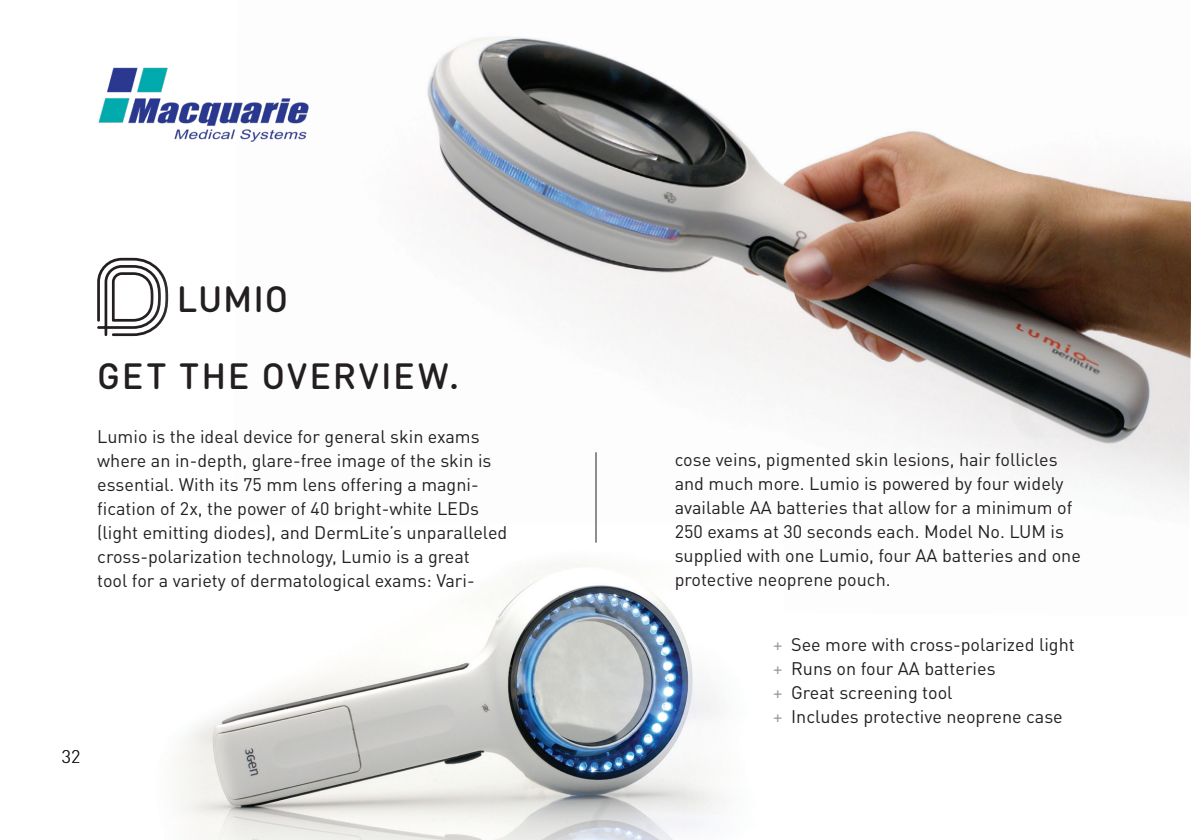
<style>
.page{position:relative;width:1191px;height:840px;background:#fff}
.page>*{position:absolute;margin:0;border:0;box-sizing:border-box;transform-origin:0 0}
.t1{font:500 36px "DIN Round OT";letter-spacing:.05em;color:#231f20}
.t2{font:18px/24px "DINOT";color:#231f20}
.t3{font:300 18px "DINOT";color:#231f20}
.s1{color:#939598}
</style>
<div class="page">
<img style="left:427px;top:36px;width:764px;height:488px">
<img style="left:178px;top:524px;width:548px;height:315px">
<hr style="left:595px;top:452px;width:1px;height:90px;background:#231f20">
<svg style="left:97px;top:258px;width:42px;height:78px"></svg>
<img style="left:98px;top:67px;width:211px;height:75px">
<p class="t1" style="left:177px;top:275px;width:113px">LUMIO</p>
<p class="t1" style="left:97px;top:353px;width:363px">GET THE OVERVIEW.</p>
<p class="t2" style="left:97px;top:424px;width:412px">Lumio is the ideal device for general skin exams where an in-depth, glare-free image of the skin is essential. With its 75 mm lens offering a magni&shy;fication of 2x, the power of 40 bright-white LEDs (light emitting diodes), and DermLite’s unparalleled cross-polarization technology, Lumio is a great<br>tool for a variety of dermatological exams: Vari-</p>
<p class="t3" style="left:62px;top:745px;width:20px">32</p>
<p class="t2" style="left:674px;top:447px;width:408px">cose veins, pigmented skin lesions, hair follicles and much more. Lumio is powered by four widely available AA batteries that allow for a minimum of 250 exams at 30 seconds each. Model No. LUM is supplied with one Lumio, four AA batteries and one protective neoprene pouch.</p>
<p class="t2" style="left:773px;top:632px;width:303px"><span class="s1">+</span> See more with cross-polarized light</p>
<p class="t2" style="left:773px;top:656px;width:224px"><span class="s1">+</span> Runs on four AA batteries</p>
<p class="t2" style="left:773px;top:680px;width:181px"><span class="s1">+</span> Great screening tool</p>
<p class="t2" style="left:773px;top:704px;width:291px"><span class="s1">+</span> Includes protective neoprene case</p>
</div>
